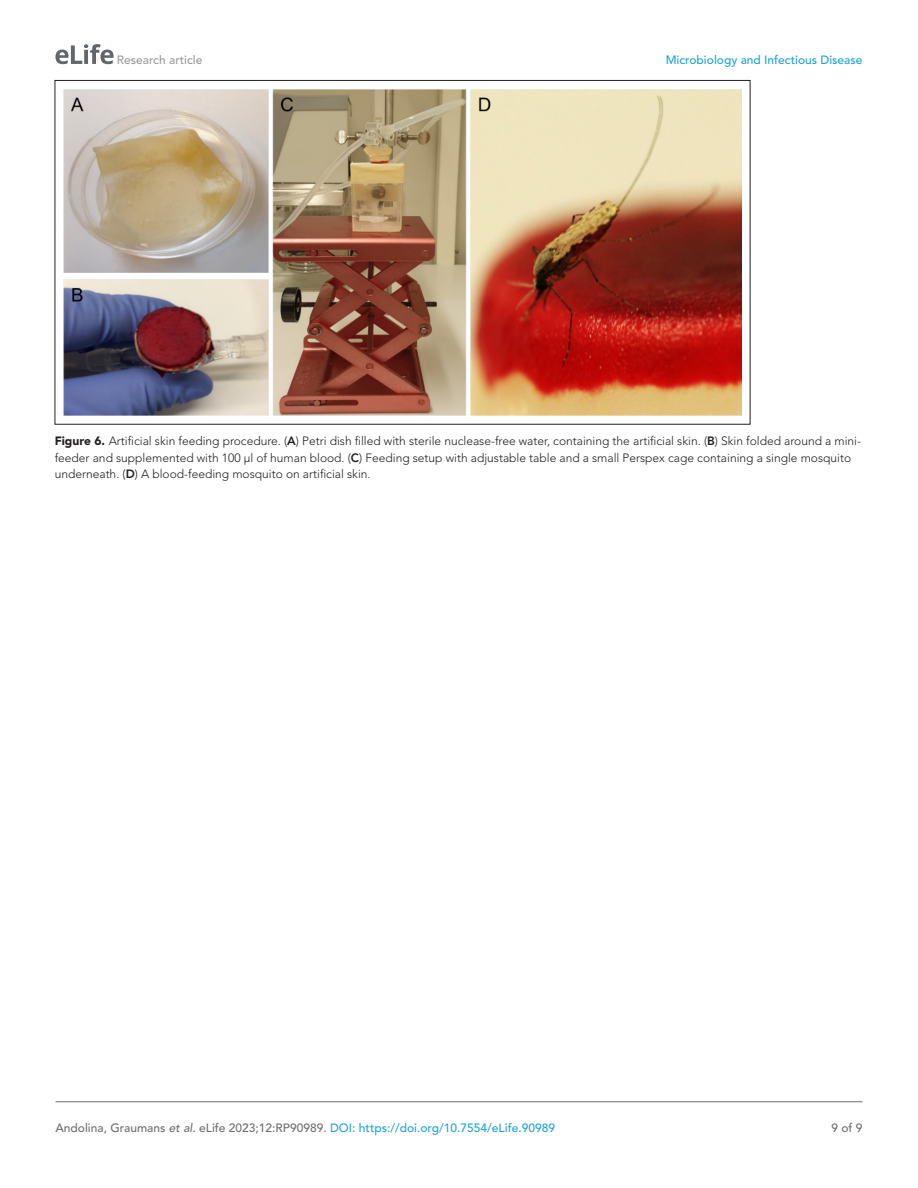
<style>
.page{position:relative;width:918px;height:1188px;background:#fff}
.page>*{position:absolute;margin:0;border:0;box-sizing:border-box;transform-origin:0 0}
.t1{font:300 12px/16.5px "Avenir LT Std";color:#231f20}
.t2{font:500 12px "Avenir LT Std";color:#6e6e70}
.t3{font:500 12px "Avenir LT Std";color:#1ea4d7}
.t4{font:500 12px "Avenir LT Std";color:#9a9a9a}
.s1{font-weight:900}
.s2{font-weight:800}
.s3{font-style:italic}
.s4{color:#1ea4d7}
</style>
<div class="page">
<svg style="left:55px;top:44px;width:59px;height:20px"></svg>
<hr style="left:56px;top:1101px;width:806px;height:1px;background:#6e6e70">
<img style="left:64px;top:89px;width:677px;height:326px">
<p class="t4" style="left:117px;top:53px;width:87px">Research article</p>
<p class="t3" style="left:666px;top:53px;width:198px">Microbiology and Infectious Disease</p>
<p class="t1" style="left:55px;top:433px;width:808px"><span class="s1">Figure 6.</span> Artificial skin feeding procedure. (<span class="s2">A</span>) Petri dish filled with sterile nuclease-free water, containing the artificial skin. (<span class="s2">B</span>) Skin folded around a mini&shy;feeder and supplemented with 100 µl of human blood. (<span class="s2">C</span>) Feeding setup with adjustable table and a small Perspex cage containing a single mosquito underneath. (<span class="s2">D</span>) A blood-feeding mosquito on artificial skin.</p>
<p class="t2" style="left:56px;top:1121px;width:501px">Andolina, Graumans <span class="s3">et al</span>. eLife 2023;12:RP90989. <span class="s4">DOI: https://doi.org/10.7554/eLife.90989</span></p>
<p class="t2" style="left:831px;top:1121px;width:33px">9 of 9</p>
</div>
